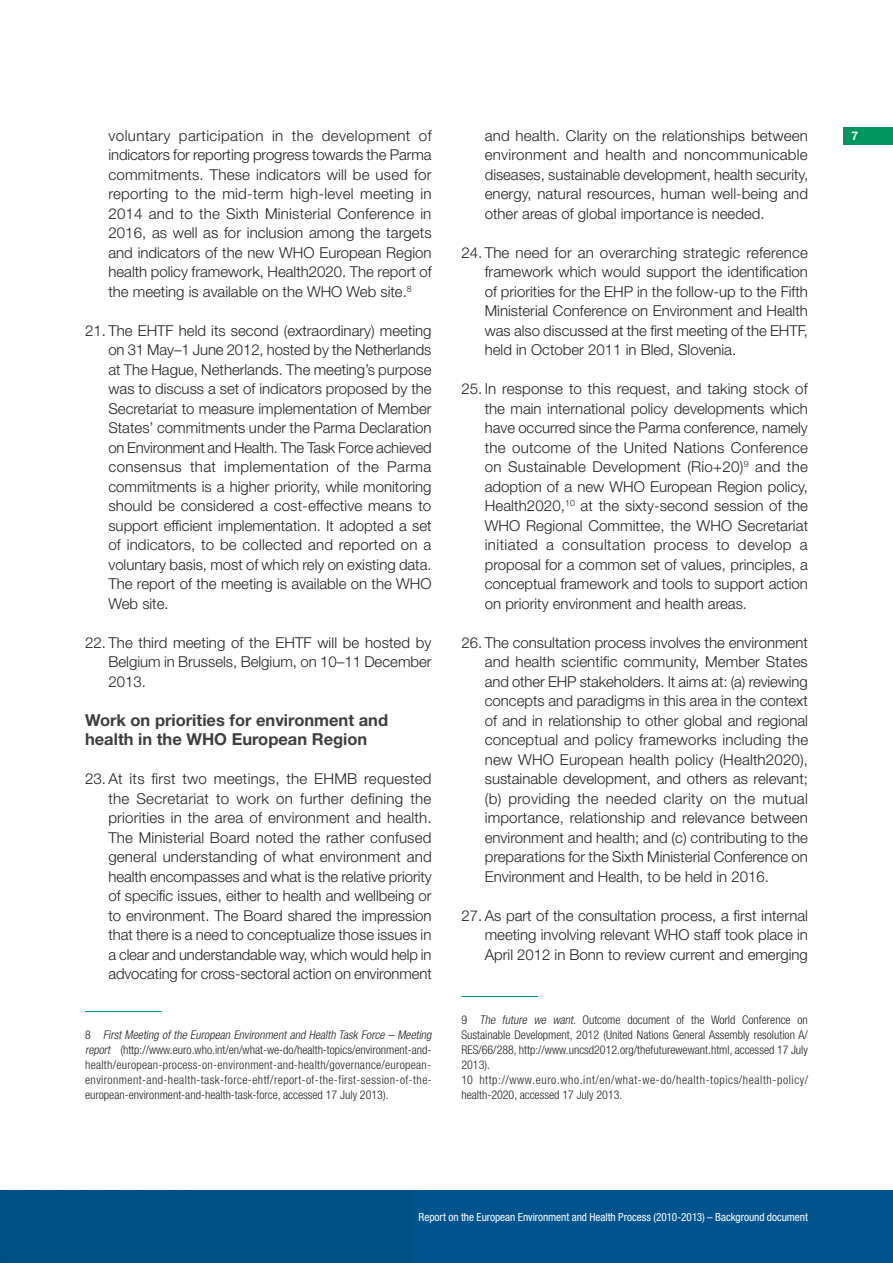
<style>
.page{position:relative;width:893px;height:1263px;background:#fff}
.page>*{position:absolute;margin:0;border:0;box-sizing:border-box;transform-origin:0 0}
.t1{font:700 16.5px/19.5px "Helvetica Neue LT Std";color:#3e3e3f}
.t2{font:300 15px/19.5px "Helvetica Neue LT Std";color:#231f20;text-align:justify}
.t3{font:300 condensed 12px/15px "Helvetica Neue LT Std";letter-spacing:.025em;color:#231f20}
.t4{font:300 condensed 12px/15px "Helvetica Neue LT Std";color:#231f20}
.t5{font:700 12px "Helvetica Neue LT Std";color:#fff}
.t6{font:condensed 11.25px "Helvetica Neue LT Std";letter-spacing:-.005em;color:#fff}
.s1{font-style:italic}
</style>
<div class="page">
<hr style="left:85px;top:1011px;width:77px;height:1px;background:#00965f">
<hr style="left:461px;top:996px;width:77px;height:1px;background:#00965f">
<div style="left:0;top:1191px;width:893px;height:72px;background:#00548e"></div>
<div style="left:843px;top:128px;width:50px;height:17px;background:#00965f"></div>
<p class="t2" style="left:108px;top:125px;width:325px">voluntary participation in the development of indicators for reporting progress towards the Parma commitments. These indicators will be used for reporting to the mid-term high-level meeting in 2014 and to the Sixth Ministerial Conference in 2016, as well as for inclusion among the targets and indicators of the new WHO European Region health policy framework, Health2020. The report of the meeting is available on the WHO Web site.<sup>8</sup></p>
<p class="t2" style="left:108px;top:320px;width:325px;text-indent:-23px">21. The EHTF held its second (extraordinary) meeting on 31 May–1 June 2012, hosted by the Netherlands at The Hague, Netherlands. The meeting’s purpose was to discuss a set of indicators proposed by the Secretariat to measure implementation of Member States’ commitments under the Parma Declaration on Environment and Health. The Task Force achieved consensus that implementation of the Parma commitments is a higher priority, while monitoring should be considered a cost-effective means to support efficient implementation. It adopted a set of indicators, to be collected and reported on a voluntary basis, most of which rely on existing data.<br>The report of the meeting is available on the WHO Web site.</p>
<p class="t2" style="left:108px;top:632px;width:325px;text-indent:-23px">22. The third meeting of the EHTF will be hosted by Belgium in Brussels, Belgium, on 10–11 December 2013.</p>
<p class="t1" style="left:85px;top:710px;width:305px">Work on priorities for environment and health in the WHO European Region</p>
<p class="t2" style="left:108px;top:769px;width:325px;text-indent:-23px">23. At its first two meetings, the EHMB requested the Secretariat to work on further defining the priorities in the area of environment and health.<br>The Ministerial Board noted the rather confused general understanding of what environment and health encompasses and what is the relative priority of specific issues, either to health and wellbeing or to environment. The Board shared the impression that there is a need to conceptualize those issues in a clear and understandable way, which would help in advocating for cross-sectoral action on environment</p>
<p class="t3" style="left:85px;top:1027px;width:350px">8 <span class="s1">First Meeting of the European Environment and Health Task Force – Meeting report</span> (http://www.euro.who.int/en/what-we-do/health-topics/environment-and&shy;health/european-process-on-environment-and-health/governance/european&shy;environment-and-health-task-force-ehtf/report-of-the-first-session-of-the&shy;european-environment-and-health-task-force, accessed 17 July 2013).</p>
<p class="t2" style="left:485px;top:125px;width:325px">and health. Clarity on the relationships between environment and health and noncommunicable diseases, sustainable development, health security, energy, natural resources, human well-being and other areas of global importance is needed.</p>
<p class="t2" style="left:485px;top:242px;width:325px;text-indent:-23px">24. The need for an overarching strategic reference framework which would support the identification of priorities for the EHP in the follow-up to the Fifth Ministerial Conference on Environment and Health was also discussed at the first meeting of the EHTF, held in October 2011 in Bled, Slovenia.</p>
<p class="t2" style="left:485px;top:379px;width:325px;text-indent:-23px">25. In response to this request, and taking stock of the main international policy developments which have occurred since the Parma conference, namely the outcome of the United Nations Conference on Sustainable Development (Rio+20)<sup>9</sup> and the adoption of a new WHO European Region policy, Health2020,<sup>10</sup> at the sixty-second session of the WHO Regional Committee, the WHO Secretariat initiated a consultation process to develop a proposal for a common set of values, principles, a conceptual framework and tools to support action on priority environment and health areas.</p>
<p class="t2" style="left:485px;top:632px;width:325px;text-indent:-23px">26. The consultation process involves the environment and health scientific community, Member States and other EHP stakeholders. It aims at: (a) reviewing concepts and paradigms in this area in the context of and in relationship to other global and regional conceptual and policy frameworks including the new WHO European health policy (Health2020), sustainable development, and others as relevant; (b) providing the needed clarity on the mutual importance, relationship and relevance between environment and health; and (c) contributing to the preparations for the Sixth Ministerial Conference on Environment and Health, to be held in 2016.</p>
<p class="t2" style="left:485px;top:905px;width:325px;text-indent:-23px">27. As part of the consultation process, a first internal meeting involving relevant WHO staff took place in April 2012 in Bonn to review current and emerging</p>
<p class="t4" style="left:461px;top:1012px;width:348px">9 <span class="s1">The future we want.</span> Outcome document of the World Conference on Sustainable Development, 2012 (United Nations General Assembly resolution A/ RES/66/288, http://www.uncsd2012.org/thefuturewewant.html, accessed 17 July 2013).<br>10 http://www.euro.who.int/en/what-we-do/health-topics/health-policy/ health-2020, accessed 17 July 2013.</p>
<p class="t5" style="left:851px;top:129px;width:8px">7</p>
<p class="t6" style="left:419px;top:1211px;width:391px">Report on the European Environment and Health Process (2010-2013) – Background document</p>
</div>
